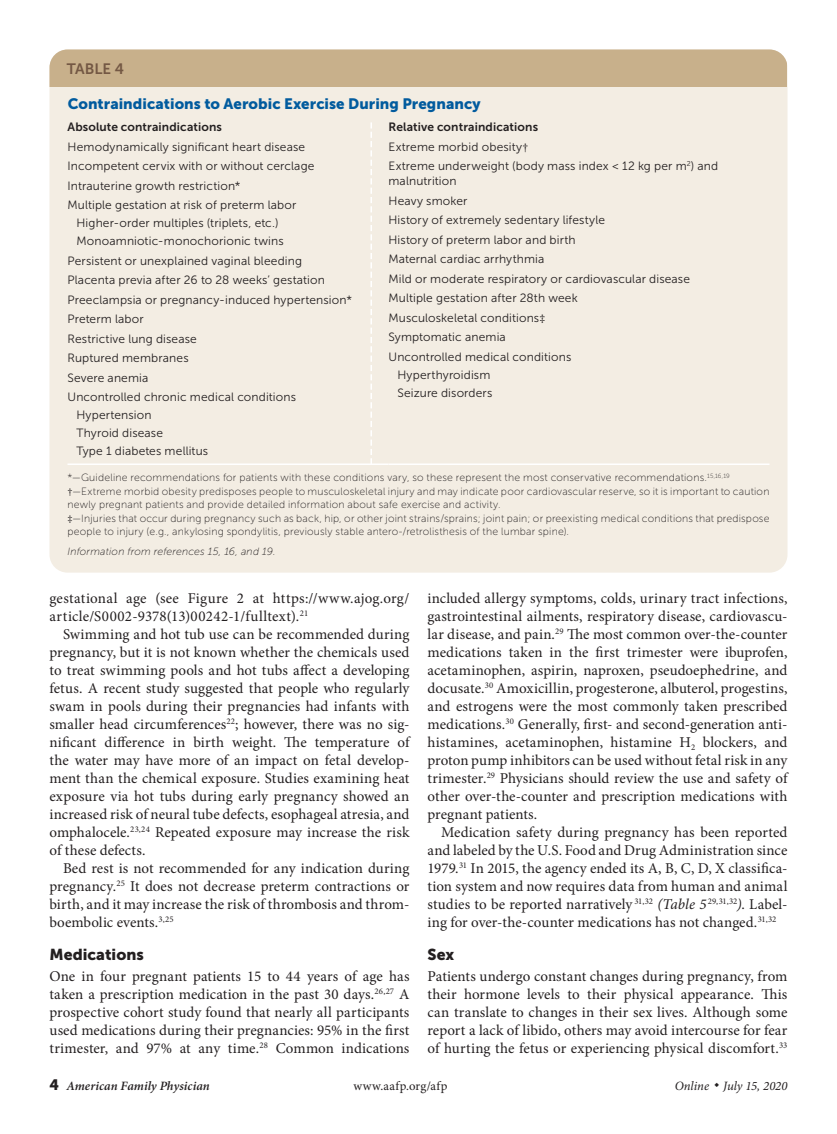
<style>
.page{position:relative;width:837px;height:1134px;background:#fff}
.page>*{position:absolute;margin:0;border:0;box-sizing:border-box;transform-origin:0 0}
.head1{font:15.75px "Museo Sans 900";color:#231f20}
.body_text{font:15px/18px "Minion Pro";letter-spacing:.01em;color:#231f20;text-align:justify}
.body_noindent{font:15px/18px "Minion Pro";letter-spacing:.005em;color:#231f20;text-align:justify}
.table_title{font:15px "Museo Sans 900";letter-spacing:.005em;color:#015b9e}
.table{font:15px "Museo Sans 700";color:#745844}
.t1{font:italic 12.75px "Minion Pro";color:#231f20}
.t2{font:italic 600 12.75px "Minion Pro";letter-spacing:.005em;color:#231f20}
.t3{font:12.75px "Minion Pro";letter-spacing:.03em;color:#231f20}
.table_data{font:12px "Museo Sans 300";letter-spacing:.01em;color:#231f20}
.table_data_indent{font:12px "Museo Sans 300";letter-spacing:.01em;color:#231f20}
.table_data_last_col{font:12px/15px "Museo Sans 300";letter-spacing:.01em;color:#231f20}
.table_data-2{font:12px "Museo Sans 700";letter-spacing:.01em;color:#231f20}
.table_fig_note_nospa{font:10.5px/13.5px "Museo Sans 100";letter-spacing:.02em;color:#231f20}
.table_fig_note{font:10.5px/13.5px "Museo Sans 100";letter-spacing:.02em;color:#231f20}
.table_fig_note-2{font:italic 10.5px "Museo Sans 100";letter-spacing:.015em;color:#231f20}
.s1{font-family:"Minion Pro"}
.s2{font-style:italic}
.s3{font-family:"Museo Sans 900";font-weight:400;font-style:normal;font-size:15px}
</style>
<div class="page">
<div style="left:50px;top:50px;width:738px;height:523px;background:#f3ede3;border-radius:18px"></div>
<hr style="left:68px;top:464px;width:320px;height:1px;background:#fff">
<hr style="left:388px;top:464px;width:382px;height:1px;background:#fff">
<div style="left:50px;top:50px;width:738px;height:37px;background:#c8b08b"></div>
<svg style="left:370px;top:122px;width:2px;height:342px"></svg>
<p class="table" style="left:67px;top:61px;width:59px">TABLE 4</p>
<p class="table_title" style="left:68px;top:95px;width:415px">Contraindications to Aerobic Exercise During Pregnancy</p>
<p class="table_data-2" style="left:68px;top:120px;width:156px">Absolute contraindications</p>
<p class="table_data" style="left:68px;top:140px;width:239px">Hemodynamically significant heart disease</p>
<p class="table_data" style="left:68px;top:160px;width:248px">Incompetent cervix with or without cerclage</p>
<p class="table_data" style="left:68px;top:179px;width:175px">Intrauterine growth restriction*</p>
<p class="table_data" style="left:68px;top:199px;width:230px">Multiple gestation at risk of preterm labor</p>
<p class="table_data_indent" style="left:76px;top:217px;width:203px">Higher-order multiples (triplets, etc.)</p>
<p class="table_data_indent" style="left:76px;top:235px;width:209px">Monoamniotic-monochorionic twins</p>
<p class="table_data" style="left:68px;top:254px;width:236px">Persistent or unexplained vaginal bleeding</p>
<p class="table_data" style="left:68px;top:274px;width:259px">Placenta previa after 26 to 28 weeks’ gestation</p>
<p class="table_data" style="left:68px;top:293px;width:286px">Preeclampsia or pregnancy-induced hypertension*</p>
<p class="table_data" style="left:68px;top:313px;width:78px">Preterm labor</p>
<p class="table_data" style="left:68px;top:332px;width:131px">Restrictive lung disease</p>
<p class="table_data" style="left:68px;top:352px;width:123px">Ruptured membranes</p>
<p class="table_data" style="left:68px;top:371px;width:82px">Severe anemia</p>
<p class="table_data" style="left:68px;top:391px;width:230px">Uncontrolled chronic medical conditions</p>
<p class="table_data_indent" style="left:76px;top:409px;width:77px">Hypertension</p>
<p class="table_data_indent" style="left:76px;top:427px;width:88px">Thyroid disease</p>
<p class="table_data_indent" style="left:76px;top:445px;width:133px">Type 1 diabetes mellitus</p>
<p class="table_data-2" style="left:388px;top:120px;width:151px">Relative contraindications</p>
<p class="table_data" style="left:388px;top:140px;width:141px">Extreme morbid obesity<span class="s1">†</span></p>
<p class="table_data_last_col" style="left:388px;top:159px;width:331px">Extreme underweight (body mass index &lt; 12 kg per m<sup>2</sup>) and malnutrition</p>
<p class="table_data" style="left:388px;top:194px;width:81px">Heavy smoker</p>
<p class="table_data" style="left:388px;top:214px;width:218px">History of extremely sedentary lifestyle</p>
<p class="table_data" style="left:388px;top:233px;width:189px">History of preterm labor and birth</p>
<p class="table_data" style="left:388px;top:253px;width:157px">Maternal cardiac arrhythmia</p>
<p class="table_data_last_col" style="left:388px;top:271px;width:303px">Mild or moderate respiratory or cardiovascular disease</p>
<p class="table_data" style="left:388px;top:292px;width:191px">Multiple gestation after 28th week</p>
<p class="table_data" style="left:388px;top:311px;width:158px">Musculoskeletal conditions<span class="s1">‡</span></p>
<p class="table_data" style="left:388px;top:331px;width:119px">Symptomatic anemia</p>
<p class="table_data" style="left:388px;top:350px;width:184px">Uncontrolled medical conditions</p>
<p class="table_data_indent" style="left:398px;top:368px;width:94px">Hyperthyroidism</p>
<p class="table_data_indent" style="left:398px;top:386px;width:96px">Seizure disorders</p>
<p class="table_fig_note_nospa" style="left:68px;top:471px;width:664px">*—Guideline recommendations for patients with these conditions vary, so these represent the most conservative recommendations.<sup>15,16,19</sup></p>
<p class="table_fig_note_nospa" style="left:68px;top:484px;width:704px"><span class="s1">†</span>—Extreme morbid obesity predisposes people to musculoskeletal injury and may indicate poor cardiovascular reserve, so it is important to caution newly pregnant patients and provide detailed information about safe exercise and activity.</p>
<p class="table_fig_note" style="left:68px;top:511px;width:704px"><span class="s1">‡</span>—Injuries that occur during pregnancy such as back, hip, or other joint strains/sprains; joint pain; or preexisting medical conditions that predispose people to injury (e.g., ankylosing spondylitis, previously stable antero-/retrolisthesis of the lumbar spine).</p>
<p class="table_fig_note-2" style="left:68px;top:545px;width:210px">Information from references 15, 16, and 19.</p>
<p class="body_text" style="left:50px;top:589px;width:362px">gestational age (see Figure 2 at https://www.ajog.org/ article/S0002-9378(13)00242-1/fulltext).<sup>21</sup></p>
<p class="body_text" style="left:50px;top:625px;width:362px;text-indent:14px">Swimming and hot tub use can be recommended during pregnancy, but it is not known whether the chemicals used to treat swimming pools and hot tubs affect a developing fetus. A recent study suggested that people who regularly swam in pools during their pregnancies had infants with smaller head circumferences<sup>22</sup>; however, there was no sig&shy;nificant difference in birth weight. The temperature of the water may have more of an impact on fetal develop&shy;ment than the chemical exposure. Studies examining heat exposure via hot tubs during early pregnancy showed an increased risk of neural tube defects, esophageal atresia, and omphalocele.<sup>23,24</sup> Repeated exposure may increase the risk of these defects.</p>
<p class="body_text" style="left:50px;top:859px;width:362px;text-indent:14px">Bed rest is not recommended for any indication during pregnancy.<sup>25</sup> It does not decrease preterm contractions or birth, and it may increase the risk of thrombosis and throm&shy;boembolic events.<sup>3,25</sup></p>
<p class="head1" style="left:50px;top:946px;width:96px">Medications</p>
<p class="body_noindent" style="left:50px;top:967px;width:362px">One in four pregnant patients 15 to 44 years of age has taken a prescription medication in the past 30 days.<sup>26,27</sup> A prospective cohort study found that nearly all participants used medications during their pregnancies: 95% in the first trimester, and 97% at any time.<sup>28</sup> Common indications</p>
<p class="body_noindent" style="left:428px;top:589px;width:362px">included allergy symptoms, colds, urinary tract infections, gastrointestinal ailments, respiratory disease, cardiovascu&shy;lar disease, and pain.<sup>29</sup> The most common over-the-counter medications taken in the first trimester were ibuprofen, acetaminophen, aspirin, naproxen, pseudoephedrine, and docusate.<sup>30</sup> Amoxicillin, progesterone, albuterol, progestins, and estrogens were the most commonly taken prescribed medications.<sup>30</sup> Generally, first- and second-generation anti&shy;histamines, acetaminophen, histamine H<sub>2</sub> blockers, and proton pump inhibitors can be used without fetal risk in any trimester.<sup>29</sup> Physicians should review the use and safety of other over-the-counter and prescription medications with pregnant patients.</p>
<p class="body_text" style="left:428px;top:823px;width:362px;text-indent:14px">Medication safety during pregnancy has been reported and labeled by the U.S. Food and Drug Administration since 1979.<sup>31</sup> In 2015, the agency ended its A, B, C, D, X classifica&shy;tion system and now requires data from human and animal studies to be reported narratively <sup>31,32</sup> <span class="s2">(Table 5</span> <sup>29,31,32</sup><span class="s2">)</span>. Label&shy;ing for over-the-counter medications has not changed.<sup>31,32</sup></p>
<p class="head1" style="left:428px;top:946px;width:28px">Sex</p>
<p class="body_noindent" style="left:428px;top:967px;width:362px">Patients undergo constant changes during pregnancy, from their hormone levels to their physical appearance. This can translate to changes in their sex lives. Although some report a lack of libido, others may avoid intercourse for fear of hurting the fetus or experiencing physical discomfort.<sup>33</sup></p>
<p class="t2" style="left:50px;top:1077px;width:162px"><span class="s3">4</span> American Family Physician</p>
<p class="t3" style="left:353px;top:1078px;width:96px">www.aafp.org/afp</p>
<p class="t1" style="left:675px;top:1078px;width:114px">Online ◆ July 15, 2020</p>
<p class="t1" style="left:585px;top:1078px;width:204px">Volume xx, Number xx ◆ Date xx xxxx</p>
</div>
